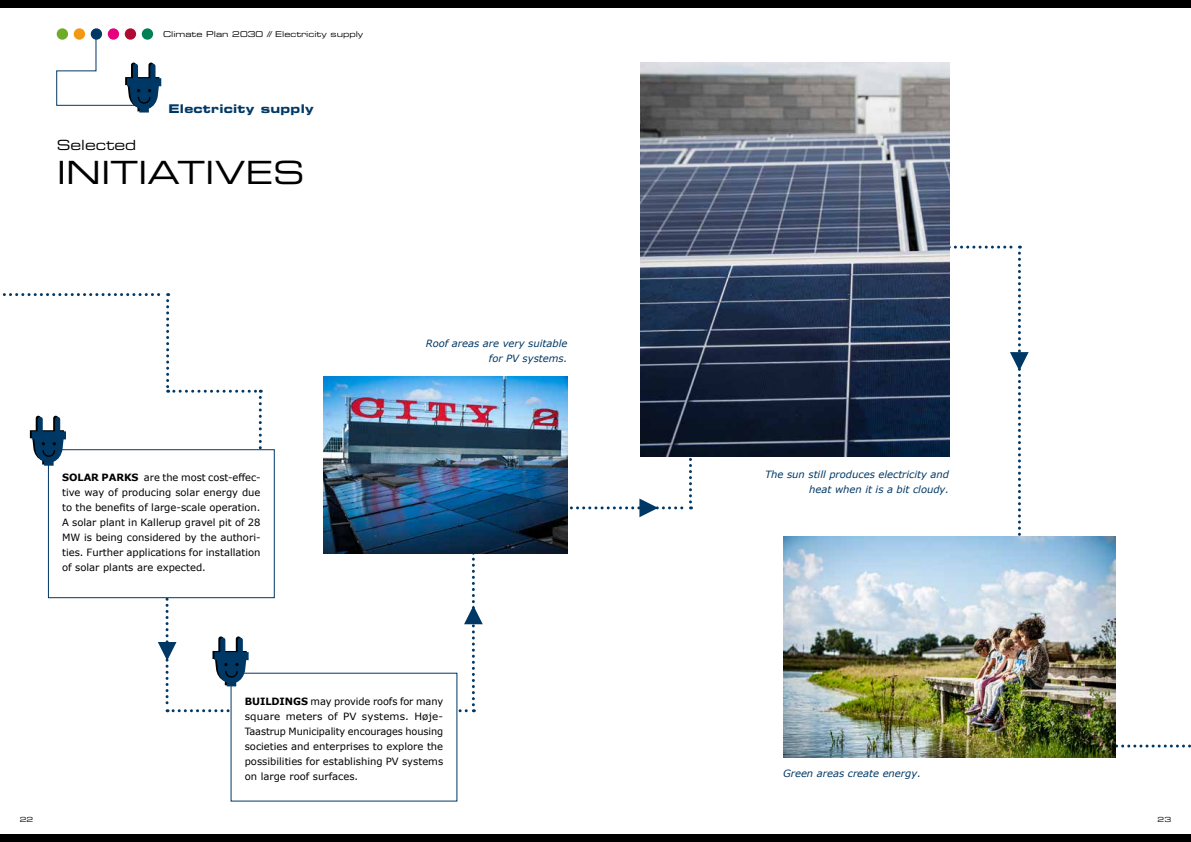
<style>
.page{position:relative;width:1191px;height:842px;background:#fff}
.page>*{position:absolute;margin:0;border:0;box-sizing:border-box;transform-origin:0 0}
.t1{font:32px "Eurostile Extended Two";color:#000}
.t2{font:14px "Eurostile Extended Two";color:#000}
.t3{font:12px "Eurostile Bold Extended Two";letter-spacing:.02em;color:#003865}
.t4{font:10px/15px "Verdana";color:#000;text-align:justify}
.t5{font:italic 10px/15px "Verdana";color:#003865;text-align:right}
.t6{font:8px "Eurostile Extended Two";color:#000}
.t7{font:7px "Eurostile Extended Two";color:#000}
.s1{font-weight:700}
</style>
<div class="page">
<svg style="left:56px;top:33px;width:105px;height:80px"></svg>
<div style="left:74px;top:28px;width:11px;height:12px;background:#f49712;border-radius:50%"></div>
<div style="left:57px;top:28px;width:11px;height:12px;background:#6eab28;border-radius:50%"></div>
<div style="left:91px;top:28px;width:11px;height:12px;background:#003865;border-radius:50%"></div>
<div style="left:108px;top:28px;width:11px;height:12px;background:#e6007f;border-radius:50%"></div>
<div style="left:125px;top:28px;width:11px;height:12px;background:#b00932;border-radius:50%"></div>
<div style="left:142px;top:28px;width:11px;height:12px;background:#008054;border-radius:50%"></div>
<img style="left:641px;top:63px;width:308px;height:183px">
<img style="left:783px;top:747px;width:332px;height:11px">
<img style="left:2px;top:246px;width:1189px;height:501px">
<div style="left:0;top:0;width:1191px;height:7px;background:#000"></div>
<div style="left:0;top:835px;width:1191px;height:7px;background:#000"></div>
<p class="t6" style="left:163px;top:29px;width:201px">Climate Plan 2030 // Electricity supply</p>
<p class="t3" style="left:168px;top:100px;width:147px">Electricity supply</p>
<h2 class="t2" style="left:57px;top:135px;width:81px">Selected</h2>
<h1 class="t1" style="left:57px;top:151px;width:250px">INITIATIVES</h1>
<p class="t4" style="left:62px;top:470px;width:200px"><span class="s1">SOLAR PARKS</span> are the most cost-effec&shy;tive way of producing solar energy due to the benefits of large-scale operation.<br>A solar plant in Kallerup gravel pit of 28<br>MW is being considered by the authori&shy;ties. Further applications for installation of solar plants are expected.</p>
<p class="t5" style="left:426px;top:336px;width:143px">Roof areas are very suitable for PV systems.</p>
<p class="t7" style="left:20px;top:815px;width:15px">22</p>
<p class="t4" style="left:245px;top:693px;width:200px"><span class="s1">BUILDINGS</span> may provide roofs for many square meters of PV systems. Høje-Taastrup Municipality encourages housing societies and enterprises to explore the possibilities for establishing PV systems on large roof surfaces.</p>
<p class="t5" style="left:765px;top:467px;width:186px">The sun still produces electricity and heat when it is a bit cloudy.</p>
<p class="t5" style="left:783px;top:766px;width:139px">Green areas create energy.</p>
<p class="t7" style="left:1157px;top:815px;width:15px">23</p>
</div>
